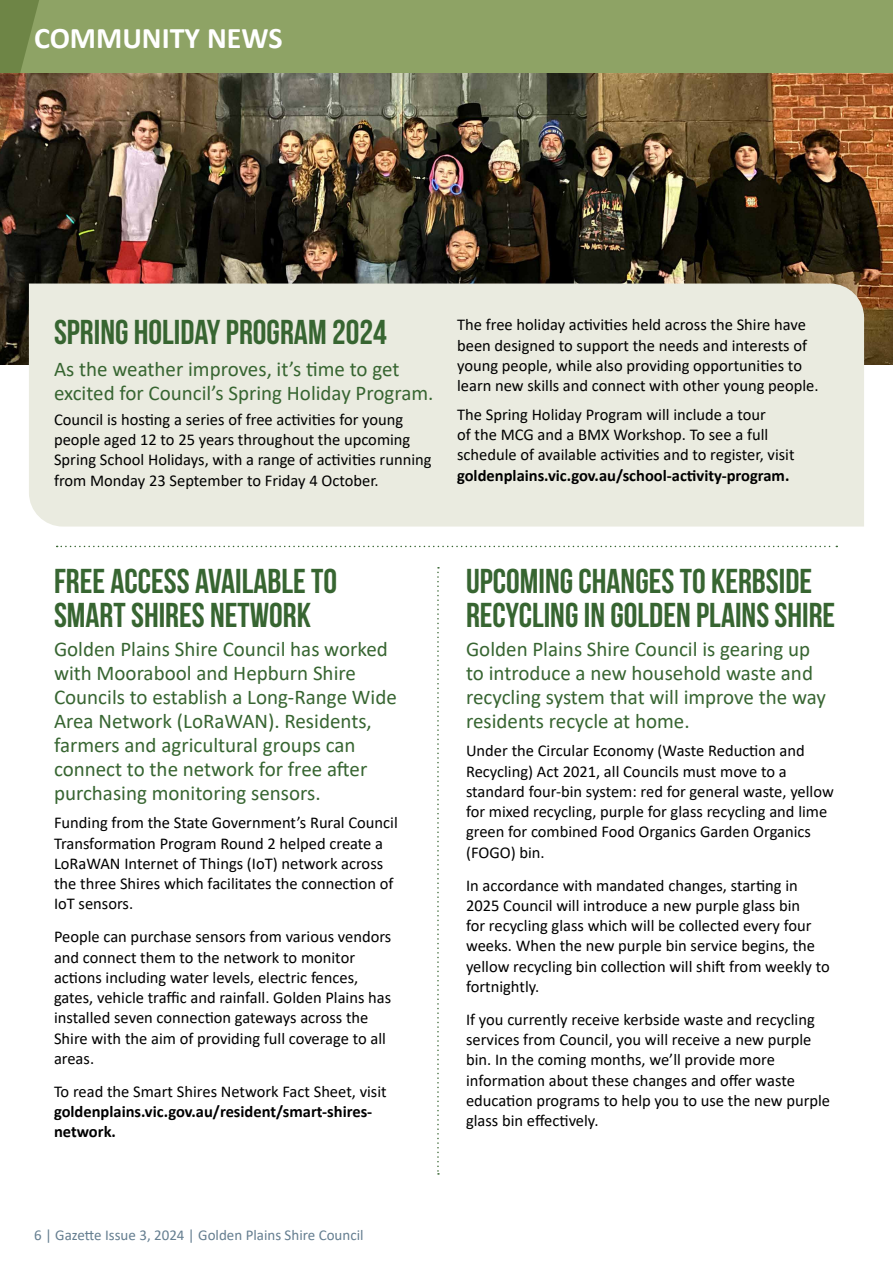
<style>
.page{position:relative;width:893px;height:1263px;background:#fff}
.page>*{position:absolute;margin:0;border:0;box-sizing:border-box;transform-origin:0 0}
.t1{font:700 34.5px/34.5px "Bebas Neue";color:#376531}
.t2{font:700 30px "Calibri";color:#fff}
.t3{font:21px/24px "Calibri";color:#376531}
.t4{font:16.5px/20.2px "Calibri";color:#000}
.t5{font:700 16.5px/20.2px "Calibri";color:#000}
.t6{font:15px "Calibri";color:#657e90}
</style>
<div class="page">
<img style="left:0;top:72px;width:892px;height:292px">
<hr style="left:892px;top:40px;width:1px;height:324px;background:#f1eee9">
<div style="left:29px;top:284px;width:835px;height:243px;background:#eaebe0"></div>
<div style="left:0;top:0;width:893px;height:72px;background:#8ea365"></div>
<svg style="left:0;top:0;width:43px;height:200px;background:#5d5634"></svg>
<svg style="left:57px;top:546px;width:780px;height:1px"></svg>
<svg style="left:437px;top:567px;width:2px;height:608px"></svg>
<h2 class="t2" style="left:34px;top:17px;width:250px">COMMUNITY NEWS</h2>
<h1 class="t1" style="left:54px;top:314px;width:334px">SPRING HOLIDAY PROGRAM 2024</h1>
<p class="t3" style="left:54px;top:357px;width:381px">As the weather improves, it’s time to get excited for Council’s Spring Holiday Program.</p>
<p class="t4" style="left:54px;top:409px;width:379px">Council is hosting a series of free activities for young people aged 12 to 25 years throughout the upcoming Spring School Holidays, with a range of activities running from Monday 23 September to Friday 4 October.</p>
<p class="t4" style="left:457px;top:314px;width:363px">The free holiday activities held across the Shire have been designed to support the needs and interests of young people, while also providing opportunities to learn new skills and connect with other young people.</p>
<p class="t4" style="left:457px;top:404px;width:339px">The Spring Holiday Program will include a tour<br>of the MCG and a BMX Workshop. To see a full schedule of available activities and to register, visit</p>
<p class="t5" style="left:457px;top:465px;width:334px">goldenplains.vic.gov.au/school-activity-program.</p>
<h1 class="t1" style="left:54px;top:563px;width:285px">FREE ACCESS AVAILABLE TO<br>SMART SHIRES NETWORK</h1>
<p class="t3" style="left:54px;top:636px;width:344px">Golden Plains Shire Council has worked with Moorabool and Hepburn Shire Councils to establish a Long-Range Wide Area Network (LoRaWAN). Residents, farmers and agricultural groups can connect to the network for free after purchasing monitoring sensors.</p>
<p class="t4" style="left:54px;top:812px;width:345px">Funding from the State Government’s Rural Council Transformation Program Round 2 helped create a LoRaWAN Internet of Things (IoT) network across the three Shires which facilitates the connection of IoT sensors.</p>
<p class="t4" style="left:54px;top:926px;width:339px">People can purchase sensors from various vendors and connect them to the network to monitor actions including water levels, electric fences, gates, vehicle traffic and rainfall. Golden Plains has installed seven connection gateways across the Shire with the aim of providing full coverage to all areas.</p>
<p class="t4" style="left:54px;top:1081px;width:334px">To read the Smart Shires Network Fact Sheet, visit</p>
<p class="t5" style="left:54px;top:1101px;width:320px">goldenplains.vic.gov.au/resident/smart-shires&shy;network.</p>
<h1 class="t1" style="left:466px;top:563px;width:371px">UPCOMING CHANGES TO KERBSIDE<br>RECYCLING IN GOLDEN PLAINS SHIRE</h1>
<p class="t3" style="left:466px;top:636px;width:361px">Golden Plains Shire Council is gearing up to introduce a new household waste and recycling system that will improve the way residents recycle at home.</p>
<p class="t4" style="left:466px;top:740px;width:369px">Under the Circular Economy (Waste Reduction and Recycling) Act 2021, all Councils must move to a standard four-bin system: red for general waste, yellow for mixed recycling, purple for glass recycling and lime green for combined Food Organics Garden Organics (FOGO) bin.</p>
<p class="t4" style="left:466px;top:875px;width:365px">In accordance with mandated changes, starting in 2025 Council will introduce a new purple glass bin<br>for recycling glass which will be collected every four weeks. When the new purple bin service begins, the yellow recycling bin collection will shift from weekly to fortnightly.</p>
<p class="t4" style="left:466px;top:1009px;width:366px">If you currently receive kerbside waste and recycling services from Council, you will receive a new purple bin. In the coming months, we’ll provide more information about these changes and offer waste education programs to help you to use the new purple glass bin effectively.</p>
<p class="t6" style="left:34px;top:1224px;width:331px">6 | Gazette Issue 3, 2024 | Golden Plains Shire Council</p>
</div>
